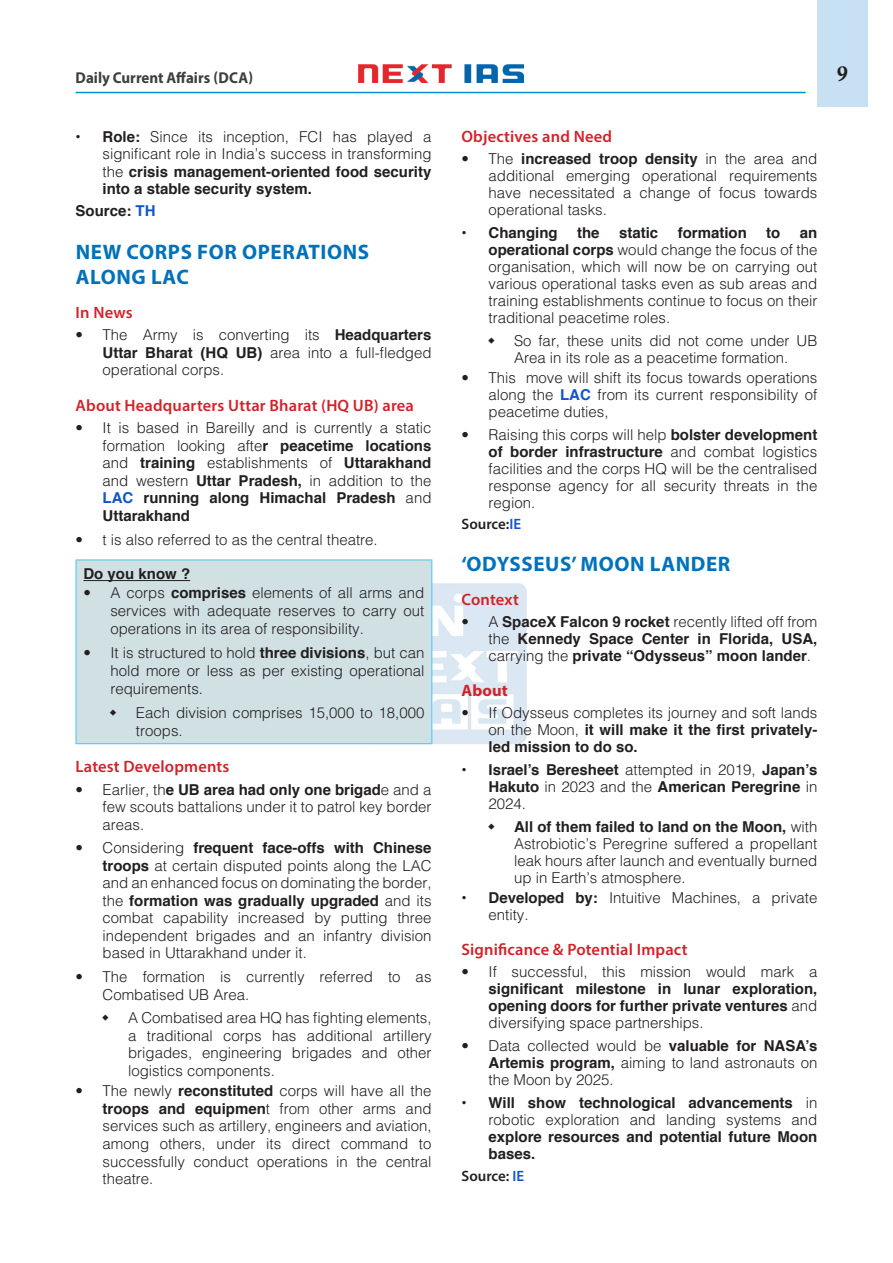
<style>
.page{position:relative;width:893px;height:1263px;background:#fff}
.page>*{position:absolute;margin:0;border:0;box-sizing:border-box;transform-origin:0 0}
.H-1{font:700 21px/24.8px "Myriad Pro";letter-spacing:.03em;color:#0072bc}
.t1{font:21px "Calis MT Bol";color:#231f20}
.H-2{font:600 16.5px "Myriad Pro";letter-spacing:.01em;color:#d1232a}
.H-2-2{font:700 16.5px "Myriad Pro";letter-spacing:.01em;color:#d1232a}
.t2{font:700 15.75px "Myriad Pro";color:#3e3e3f;scale:.95 1}
.t3{font:300 15px/17.5px "Helvetica";color:#231f20;text-align:justify}
.t4{font:700 15px/17px "Helvetica";color:#231f20;text-align:justify}
.t5{font:600 15px "Myriad Pro";color:#231f20}
.s1{font-weight:700}
.s2{color:#15c}
.s3{font-weight:700;color:#15c}
.s4{font-weight:300}
</style>
<div class="page">
<div style="left:817px;top:0;width:51px;height:107px;background:#c7e0f3"></div>
<img style="left:358px;top:64px;width:165px;height:19px">
<hr style="left:76px;top:92px;width:730px;height:1px;background:#008fd5">
<img style="left:361px;top:580px;width:166px;height:165px">
<div style="left:76px;top:560px;width:356px;height:184px;background:#d0e0e3"></div>
<hr style="left:76px;top:559px;width:356px;height:1px;background:#40c7f4">
<hr style="left:76px;top:560px;width:1px;height:183px;background:#40c7f4">
<hr style="left:431px;top:560px;width:1px;height:183px;background:#40c7f4">
<hr style="left:76px;top:743px;width:356px;height:1px;background:#40c7f4">
<hr style="left:83px;top:580px;width:107px;height:1px;background:#231f20">
<p class="t2" style="left:76px;top:67px;width:188px">Daily Current Affairs (DCA)</p>
<h1 class="t1" style="left:837px;top:62px;width:12px">9</h1>
<p class="t3" style="left:103px;top:127px;width:330px;text-indent:-27px"><span class="s1">• Role:</span> Since its inception, FCI has played a significant role in India’s success in transforming the <span class="s1">crisis management-oriented food security into a stable security system.</span></p>
<p class="t4" style="left:76px;top:203px;width:82px">Source: <span class="s2">TH</span></p>
<p class="H-1" style="left:76px;top:239px;width:295px">NEW CORPS FOR OPERATIONS<br>ALONG LAC</p>
<p class="H-2" style="left:76px;top:302px;width:58px">In News</p>
<p class="t3" style="left:103px;top:326px;width:330px;text-indent:-27px">• The Army is converting its <span class="s1">Headquarters Uttar Bharat (HQ UB)</span> area into a full-fledged operational corps.</p>
<p class="H-2" style="left:76px;top:395px;width:340px">About Headquarters Uttar Bharat (HQ UB) area</p>
<p class="t3" style="left:103px;top:419px;width:330px;text-indent:-27px">• It is based in Bareilly and is currently a static formation looking afte<span class="s1">r peacetime locations </span>and <span class="s1">training</span> establishments of <span class="s1">Uttarakhand </span>and western <span class="s1">Uttar Pradesh,</span> in addition to the <span class="s3">LAC</span> <span class="s1">running along Himachal Pradesh</span> and <span class="s1">Uttarakhand</span></p>
<p class="t3" style="left:76px;top:530px;width:304px">• t is also referred to as the central theatre.</p>
<p class="t4" style="left:83px;top:565px;width:108px">Do you know ?</p>
<p class="t3" style="left:110px;top:583px;width:315px;line-height:18px;text-indent:-27px">• A corps <span class="s1">comprises</span> elements of all arms and services with adequate reserves to carry out operations in its area of responsibility.</p>
<p class="t3" style="left:110px;top:643px;width:315px;line-height:18px;text-indent:-27px">• It is structured to hold <span class="s1">three divisions</span>, but can hold more or less as per existing operational requirements.</p>
<p class="t3" style="left:136px;top:703px;width:290px;line-height:18px">Each division comprises 15,000 to 18,000 troops.</p>
<p class="H-2" style="left:76px;top:756px;width:155px">Latest Developments</p>
<p class="t3" style="left:103px;top:780px;width:330px;text-indent:-27px">• Earlier, th<span class="s1">e UB area had only one brigad</span>e and a few scouts battalions under it to patrol key border areas.</p>
<p class="t3" style="left:103px;top:839px;width:330px;text-indent:-27px">• Considering <span class="s1">frequent face-offs with Chinese troops</span> at certain disputed points along the LAC and an enhanced focus on dominating the border, the <span class="s1">formation was gradually upgraded</span> and its combat capability increased by putting three independent brigades and an infantry division based in Uttarakhand under it.</p>
<p class="t3" style="left:103px;top:967px;width:330px;text-indent:-27px">• The formation is currently referred to as<br>Combatised UB Area.</p>
<p class="t3" style="left:128px;top:1008px;width:305px">A Combatised area HQ has fighting elements, a traditional corps has additional artillery brigades, engineering brigades and other logistics components.</p>
<p class="t3" style="left:103px;top:1082px;width:330px;text-indent:-27px">• The newly <span class="s1">reconstituted</span> corps will have all the <span class="s1">troops and equipmen</span>t from other arms and services such as artillery, engineers and aviation, among others, under its direct command to successfully conduct operations in the central theatre.</p>
<p class="H-2" style="left:461px;top:126px;width:152px">Objectives and Need</p>
<p class="t3" style="left:488px;top:149px;width:330px;line-height:17px;text-indent:-27px">• The <span class="s1">increased troop density</span> in the area and additional emerging operational requirements have necessitated a change of focus towards operational tasks.</p>
<p class="t4" style="left:461px;top:224px;width:98px">• Changing</p>
<p class="t4" style="left:577px;top:224px;width:24px">the</p>
<p class="t4" style="left:619px;top:224px;width:41px">static</p>
<p class="t4" style="left:678px;top:224px;width:71px">formation</p>
<p class="t4" style="left:766px;top:224px;width:16px">to</p>
<p class="t3" style="left:488px;top:223px;width:330px;line-height:17px;text-indent:311px"><span class="s1">an operational corps</span> would change the focus of the organisation, which will now be on carrying out various operational tasks even as sub areas and training establishments continue to focus on their traditional peacetime roles.</p>
<p class="t3" style="left:514px;top:331px;width:305px;line-height:17px">So far, these units did not come under UB<br>Area in its role as a peacetime formation.</p>
<p class="t3" style="left:488px;top:368px;width:330px;line-height:17px;text-indent:-27px">• This move will shift its focus towards operations along the <span class="s3">LAC</span> from its current responsibility of peacetime duties,</p>
<p class="t3" style="left:488px;top:425px;width:330px;line-height:17px;text-indent:-27px">• Raising this corps will help <span class="s1">bolster development of border infrastructure</span> and combat logistics facilities and the corps HQ will be the centralised response agency for all security threats in the region.</p>
<p class="t5" style="left:461px;top:515px;width:61px">Source:<span class="s2">IE</span></p>
<p class="H-1" style="left:461px;top:551px;width:270px">‘ODYSSEUS’ MOON LANDER</p>
<p class="H-2" style="left:461px;top:589px;width:59px">Context</p>
<p class="t4" style="left:488px;top:613px;width:330px;text-indent:-27px"><span class="s4">• A</span> SpaceX Falcon 9 rocket <span class="s4">recently lifted off from the</span> Kennedy Space Center in Florida, USA, <span class="s4">carrying the</span> private “Odysseus” moon lander<span class="s4">.</span></p>
<p class="H-2-2" style="left:461px;top:680px;width:48px">About</p>
<p class="t3" style="left:488px;top:703px;width:330px;line-height:17px;text-indent:-27px">• If Odysseus completes its journey and soft lands on the Moon, <span class="s1">it will make it the first privately&shy;led mission to do so.</span></p>
<p class="t4" style="left:488px;top:761px;width:330px;text-indent:-27px">• Israel’s Beresheet <span class="s4">attempted in 2019,</span> Japan’s Hakuto <span class="s4">in 2023 and the</span> American Peregrine <span class="s4">in 2024.</span></p>
<p class="t3" style="left:514px;top:817px;width:305px;line-height:17px"><span class="s1">All of them failed to land on the Moon,</span> with Astrobiotic’s Peregrine suffered a propellant leak hours after launch and eventually burned up in Earth’s atmosphere.</p>
<p class="t3" style="left:488px;top:888px;width:330px;line-height:17px;text-indent:-27px"><span class="s1">• Developed by:</span> Intuitive Machines, a private entity.</p>
<p class="H-2" style="left:461px;top:939px;width:227px">Significance &amp; Potential Impact</p>
<p class="t4" style="left:488px;top:963px;width:330px;text-indent:-27px"><span class="s4">• If successful, this mission would mark a </span>significant milestone in lunar exploration, opening doors for further private ventures <span class="s4">and diversifying space partnerships.</span></p>
<p class="t3" style="left:488px;top:1036px;width:330px;line-height:17px;text-indent:-27px">• Data collected would be <span class="s1">valuable for NASA’s Artemis program,</span> aiming to land astronauts on the Moon by 2025.</p>
<p class="t4" style="left:488px;top:1094px;width:330px;text-indent:-27px">• Will show technological advancements <span class="s4">in robotic exploration and landing systems and </span>explore resources and potential future Moon bases.</p>
<p class="t5" style="left:461px;top:1167px;width:64px">Source: <span class="s2">IE</span></p>
</div>
